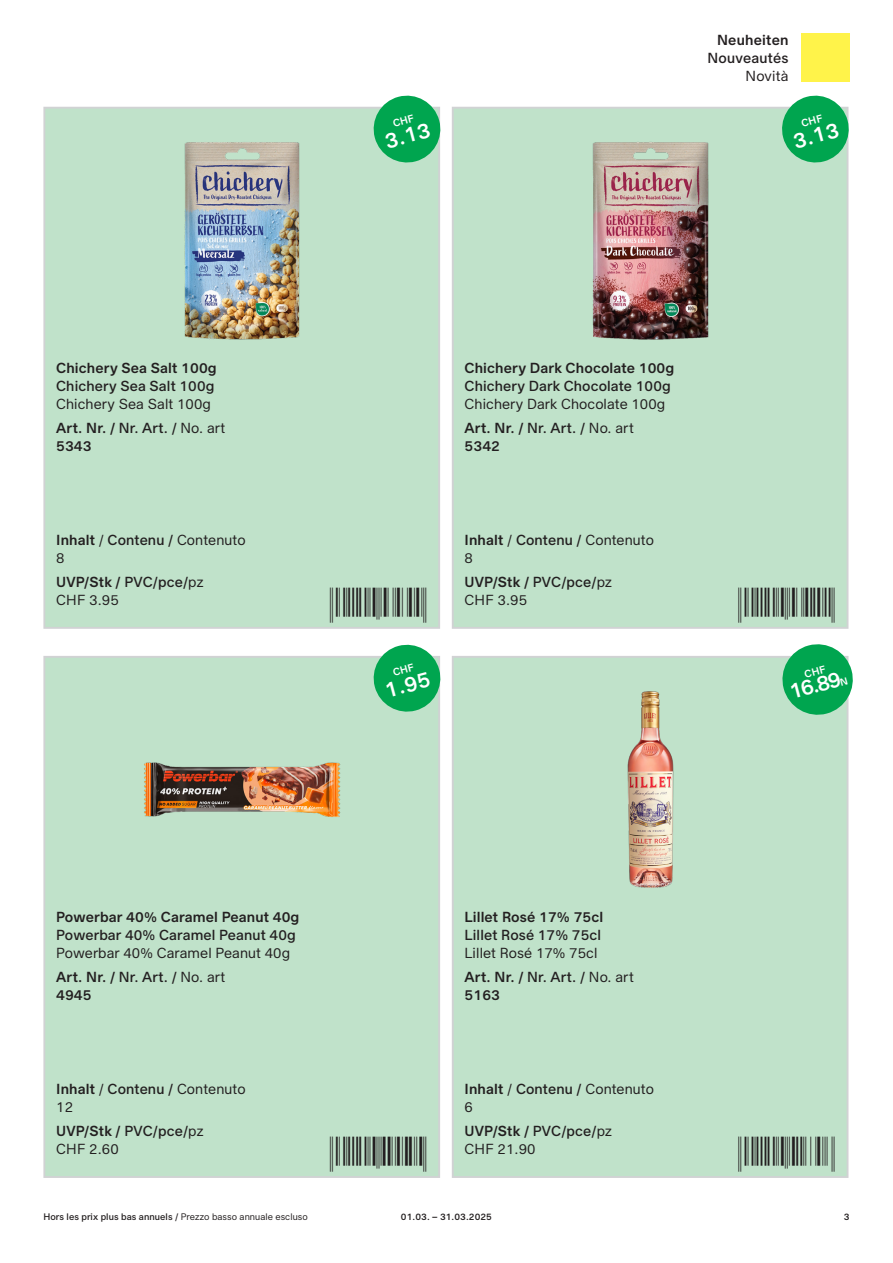
<style>
.page{position:relative;width:893px;height:1263px;background:#fff}
.page>*{position:absolute;margin:0;border:0;box-sizing:border-box;transform-origin:0 0}
.AT-Barcode{font:39px "Ean Bwr P36 x Tt";color:#231f20}
.t1{font:600 22.5px "Webstar Sans Pro";color:#fff}
.AT-Artikelnummer{font:600 15px "Webstar Sans Pro";letter-spacing:.01em;color:#231f20}
.AT-Verkaufseinheit-Titel{font:15px "Webstar Sans Pro";letter-spacing:.01em;color:#231f20}
.AT-Titel-DE{font:600 15px "Webstar Sans Pro";letter-spacing:.01em;color:#231f20}
.AT-Titel-FR{font:500 15px "Webstar Sans Pro";letter-spacing:.01em;color:#231f20}
.AT-Titel-IT{font:15px "Webstar Sans Pro";letter-spacing:.01em;color:#231f20}
.AT-Preis-Titel{font:600 15px "Webstar Sans Pro";letter-spacing:.01em;color:#231f20}
.AT-Preis-Inhalt{font:15px "Webstar Sans Pro";letter-spacing:.01em;color:#231f20}
.SE-Kapiteltitel-FR{font:500 15px "Webstar Sans Pro";letter-spacing:.02em;color:#231f20}
.SE-Kapiteltitel-DE{font:600 15px "Webstar Sans Pro";letter-spacing:.015em;color:#231f20}
.SE-Kapiteltitel-FR-2{font:15px "Webstar Sans Pro";letter-spacing:.015em;color:#231f20}
.AT-Verkaufseinheit-Wert{font:15px "Webstar Sans Pro";color:#231f20}
.SE-Fusszeile{font:500 9.75px "Webstar Sans Pro";letter-spacing:.01em;color:#231f20}
.SE-Fusszeile-2{font:600 9.75px "Webstar Sans Pro";letter-spacing:.01em;color:#231f20}
.s1{font-weight:500}
.s2{font-weight:400}
.s3{font-weight:600}
.s4{font-size:10.5px}
</style>
<div class="page">
<div style="left:801px;top:33px;width:48px;height:48px;background:#fff34a"></div>
<div style="left:43px;top:656px;width:397px;height:522px;background:#c0e2ca;border:2px solid #d1d2d4"></div>
<img style="left:144px;top:762px;width:197px;height:55px">
<div style="left:43px;top:107px;width:397px;height:522px;background:#c0e2ca;border:2px solid #d1d2d4"></div>
<img style="left:184px;top:142px;width:116px;height:198px">
<div style="left:452px;top:656px;width:396px;height:522px;background:#c0e2ca;border:2px solid #d1d2d4"></div>
<img style="left:627px;top:691px;width:47px;height:197px">
<div style="left:452px;top:107px;width:396px;height:522px;background:#c0e2ca;border:2px solid #d1d2d4"></div>
<img style="left:592px;top:142px;width:117px;height:198px">
<svg style="left:370px;top:644px;width:71px;height:71px"></svg>
<svg style="left:370px;top:95px;width:71px;height:71px"></svg>
<svg style="left:779px;top:644px;width:74px;height:74px"></svg>
<svg style="left:778px;top:95px;width:71px;height:71px"></svg>
<p class="t1" style="left:382px;top:128px;width:48px;rotate:-15deg">3.13</p>
<p class="SE-Kapiteltitel-DE" style="left:717px;top:31px;width:73px">Neuheiten</p>
<p class="SE-Kapiteltitel-FR" style="left:707px;top:49px;width:83px">Nouveautés</p>
<p class="SE-Kapiteltitel-FR-2" style="left:745px;top:67px;width:45px">Novità</p>
<p class="t1" style="left:790px;top:128px;width:48px;rotate:-15deg">3.13</p>
<p class="AT-Titel-DE" style="left:56px;top:359px;width:162px">Chichery Sea Salt 100g</p>
<p class="AT-Titel-FR" style="left:56px;top:377px;width:160px">Chichery Sea Salt 100g</p>
<p class="AT-Titel-IT" style="left:56px;top:395px;width:156px">Chichery Sea Salt 100g</p>
<p class="AT-Artikelnummer" style="left:56px;top:419px;width:171px">Art. Nr. / <span class="s1">Nr. Art. /</span> <span class="s2">No. art</span></p>
<p class="AT-Artikelnummer" style="left:56px;top:437px;width:37px">5343</p>
<p class="AT-Verkaufseinheit-Titel" style="left:56px;top:531px;width:191px"><span class="s3">Inhalt</span> / <span class="s1">Contenu /</span> Contenuto</p>
<p class="AT-Verkaufseinheit-Wert" style="left:56px;top:549px;width:10px">8</p>
<p class="AT-Preis-Titel" style="left:56px;top:573px;width:149px">UVP/Stk / <span class="s1">PVC/pce/</span><span class="s2">pz</span></p>
<p class="AT-Preis-Inhalt" style="left:56px;top:591px;width:64px">CHF 3.95</p>
<p class="AT-Barcode" style="left:308px;top:588px;width:120px">%!00BC0A-FDEDAA!</p>
<p class="t1" style="left:382px;top:677px;width:48px;rotate:-15deg">1.95</p>
<p class="AT-Titel-DE" style="left:465px;top:359px;width:211px">Chichery Dark Chocolate 100g</p>
<p class="AT-Titel-FR" style="left:465px;top:377px;width:208px">Chichery Dark Chocolate 100g</p>
<p class="AT-Titel-IT" style="left:465px;top:395px;width:202px">Chichery Dark Chocolate 100g</p>
<p class="AT-Artikelnummer" style="left:465px;top:419px;width:171px">Art. Nr. / <span class="s1">Nr. Art. /</span> <span class="s2">No. art</span></p>
<p class="AT-Artikelnummer" style="left:465px;top:437px;width:37px">5342</p>
<p class="AT-Verkaufseinheit-Titel" style="left:465px;top:531px;width:191px"><span class="s3">Inhalt</span> / <span class="s1">Contenu /</span> Contenuto</p>
<p class="AT-Verkaufseinheit-Wert" style="left:465px;top:549px;width:10px">8</p>
<p class="AT-Preis-Titel" style="left:465px;top:573px;width:149px">UVP/Stk / <span class="s1">PVC/pce/</span><span class="s2">pz</span></p>
<p class="AT-Preis-Inhalt" style="left:465px;top:591px;width:64px">CHF 3.95</p>
<p class="AT-Barcode" style="left:716px;top:588px;width:120px">%!00BC0A-FDECAB!</p>
<p class="t1" style="left:786px;top:678px;width:60px;rotate:-15deg">16.89<span class="s4">N</span></p>
<p class="AT-Titel-DE" style="left:56px;top:908px;width:245px">Powerbar 40% Caramel Peanut 40g</p>
<p class="AT-Titel-FR" style="left:56px;top:926px;width:241px">Powerbar 40% Caramel Peanut 40g</p>
<p class="AT-Titel-IT" style="left:56px;top:944px;width:235px">Powerbar 40% Caramel Peanut 40g</p>
<p class="AT-Artikelnummer" style="left:56px;top:968px;width:171px">Art. Nr. / <span class="s1">Nr. Art. /</span> <span class="s2">No. art</span></p>
<p class="AT-Artikelnummer" style="left:56px;top:986px;width:37px">4945</p>
<p class="AT-Verkaufseinheit-Titel" style="left:56px;top:1080px;width:191px"><span class="s3">Inhalt</span> / <span class="s1">Contenu /</span> Contenuto</p>
<p class="AT-Verkaufseinheit-Wert" style="left:56px;top:1098px;width:18px">12</p>
<p class="AT-Preis-Titel" style="left:56px;top:1122px;width:149px">UVP/Stk / <span class="s1">PVC/pce/</span><span class="s2">pz</span></p>
<p class="AT-Preis-Inhalt" style="left:56px;top:1140px;width:64px">CHF 2.60</p>
<p class="AT-Barcode" style="left:308px;top:1137px;width:120px">%!00BC0A-EJEFAF!</p>
<p class="AT-Titel-DE" style="left:465px;top:908px;width:140px">Lillet Rosé 17% 75cl</p>
<p class="AT-Titel-FR" style="left:465px;top:926px;width:138px">Lillet Rosé 17% 75cl</p>
<p class="AT-Titel-IT" style="left:465px;top:944px;width:134px">Lillet Rosé 17% 75cl</p>
<p class="AT-Artikelnummer" style="left:465px;top:968px;width:171px">Art. Nr. / <span class="s1">Nr. Art. /</span> <span class="s2">No. art</span></p>
<p class="AT-Artikelnummer" style="left:465px;top:986px;width:37px">5163</p>
<p class="AT-Verkaufseinheit-Titel" style="left:465px;top:1080px;width:191px"><span class="s3">Inhalt</span> / <span class="s1">Contenu /</span> Contenuto</p>
<p class="AT-Verkaufseinheit-Wert" style="left:465px;top:1098px;width:10px">6</p>
<p class="AT-Preis-Titel" style="left:465px;top:1122px;width:149px">UVP/Stk / <span class="s1">PVC/pce/</span><span class="s2">pz</span></p>
<p class="AT-Preis-Inhalt" style="left:465px;top:1140px;width:72px">CHF 21.90</p>
<p class="AT-Barcode" style="left:716px;top:1137px;width:120px">%!00BC0A-FBGDAG!</p>
<p class="SE-Fusszeile" style="left:43px;top:1210px;width:266px">Hors les prix plus bas annuels / <span class="s2">Prezzo basso annuale escluso</span></p>
<p class="SE-Fusszeile-2" style="left:401px;top:1210px;width:93px">01.03. – 31.03.2025</p>
<p class="SE-Fusszeile-2" style="left:844px;top:1210px;width:7px">3</p>
</div>
